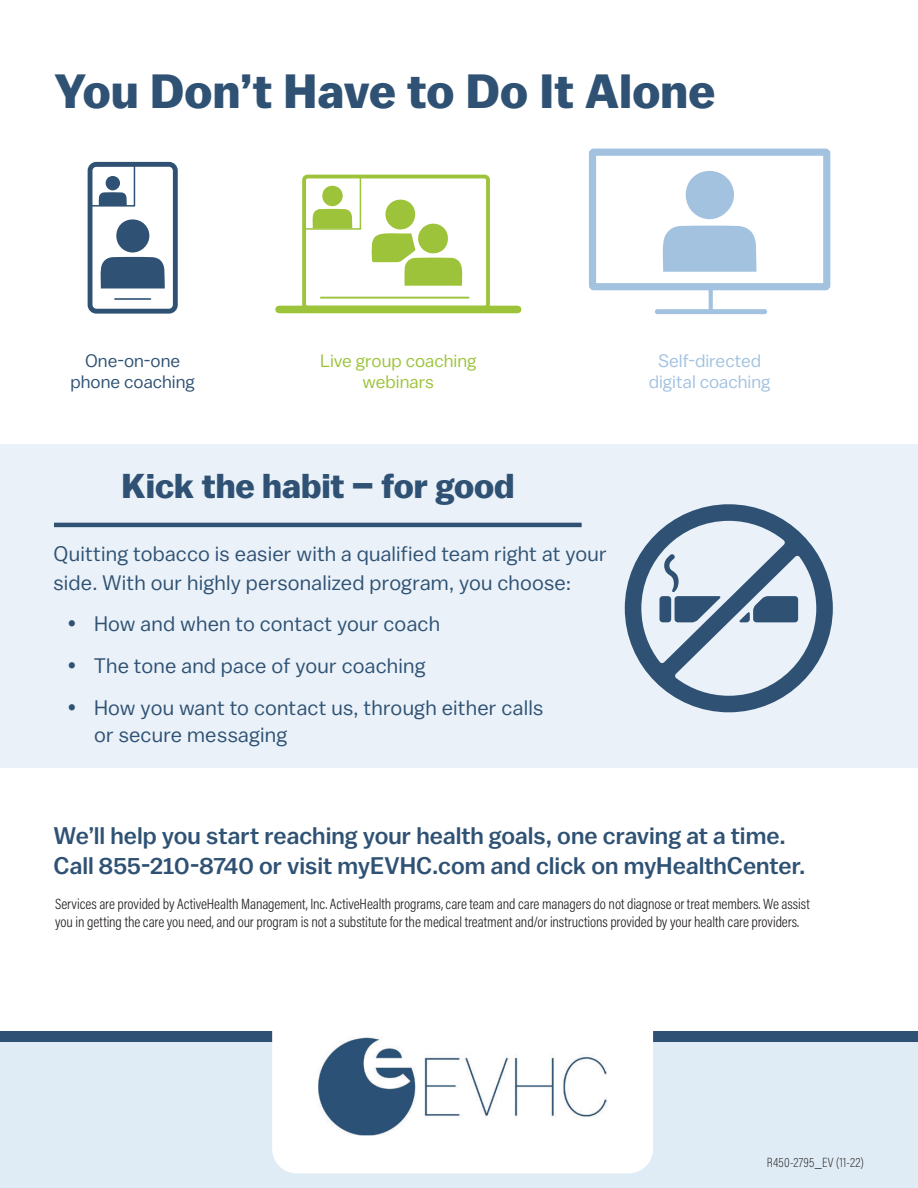
<style>
.page{position:relative;width:918px;height:1188px;background:#fff}
.page>*{position:absolute;margin:0;border:0;box-sizing:border-box;transform-origin:0 0}
.t1{font:700 48px "Balto";letter-spacing:.005em;color:#2f5274}
.Into_Paragraph{font:700 34.5px "Balto";color:#2f5274}
.t2{font:500 24px/30px "Balto";color:#2f5274}
.t3{font:21px/28.2px "Balto";letter-spacing:.01em;color:#2f5274}
.Into_Paragraph-2{font:18px/21.6px "Balto";color:#a2c2e0;text-align:center}
.Into_Paragraph-3{font:18px/21.6px "Balto";color:#9dc33b;text-align:center}
.Into_Paragraph-4{font:18px/21.6px "Balto";color:#2f5274;text-align:center}
.t4{font:300 15px/18px "Acumin Pro Cond";letter-spacing:-.005em;color:#231f20}
.t5{font:200 13.5px "Acumin Pro Cond";letter-spacing:.02em;color:#231f20}
</style>
<div class="page">
<div style="left:0;top:445px;width:918px;height:323px;background:#eaf1f8"></div>
<hr style="left:54px;top:523px;width:528px;height:4px;background:#2f5274">
<div style="left:589px;top:149px;width:241px;height:141px;border:7px solid #a2c2e0"></div>
<svg style="left:709px;top:287px;width:4px;height:26px"></svg>
<div style="left:655px;top:309px;width:112px;height:5px;background:#a2c2e0;border-radius:2px"></div>
<div style="left:685px;top:171px;width:49px;height:48px;background:#a2c2e0;border-radius:50%"></div>
<svg style="left:662px;top:225px;width:94px;height:47px;background:#a8c6e2"></svg>
<div style="left:88px;top:162px;width:90px;height:152px;border:5px solid #2f5274;border-radius:6px"></div>
<hr style="left:115px;top:298px;width:35px;height:2px;background:#2f5274">
<div style="left:116px;top:219px;width:33px;height:34px;background:#2f5274;border-radius:50%"></div>
<svg style="left:100px;top:257px;width:65px;height:32px;background:#3d5d7d"></svg>
<svg style="left:88px;top:164px;width:48px;height:43px"></svg>
<div style="left:302px;top:175px;width:188px;height:135px;border:4px solid #9dc33b;border-radius:3px"></div>
<div style="left:279px;top:306px;width:239px;height:7px;background:#9dc33b"></div>
<hr style="left:321px;top:297px;width:148px;height:2px;background:#9dc33b">
<div style="left:322px;top:186px;width:21px;height:20px;background:#9dc33b;border-radius:50%"></div>
<svg style="left:312px;top:209px;width:40px;height:18px"></svg>
<div style="left:304px;top:176px;width:57px;height:54px;border:2px solid #9dc33b"></div>
<svg style="left:371px;top:233px;width:92px;height:53px"></svg>
<div style="left:418px;top:224px;width:30px;height:29px;background:#9dc33b;border-radius:50%"></div>
<div style="left:385px;top:200px;width:30px;height:30px;background:#9dc33b;border-radius:50%"></div>
<div style="left:0;top:1036px;width:918px;height:152px;background:#dfecf5"></div>
<div style="left:0;top:1031px;width:918px;height:11px;background:#2f5274"></div>
<div style="left:272px;top:995px;width:381px;height:178px;background:#fff;border-radius:24px"></div>
<img style="left:318px;top:1037px;width:289px;height:99px">
<svg style="left:625px;top:504px;width:208px;height:208px"></svg>
<p class="t1" style="left:54px;top:62px;width:663px">You Don’t Have to Do It Alone</p>
<p class="Into_Paragraph-4" style="left:70px;top:349px;width:126px">One-on-one phone coaching</p>
<p class="Into_Paragraph-3" style="left:320px;top:349px;width:158px">Live group coaching webinars</p>
<p class="Into_Paragraph-2" style="left:649px;top:349px;width:123px">Self-directed digital coaching</p>
<p class="Into_Paragraph" style="left:122px;top:465px;width:394px">Kick the habit – for good</p>
<p class="t3" style="left:54px;top:539px;width:555px">Quitting tobacco is easier with a qualified team right at your side. With our highly personalized program, you choose:</p>
<p class="t3" style="left:94px;top:609px;width:348px">How and when to contact your coach</p>
<p class="t3" style="left:94px;top:651px;width:333px">The tone and pace of your coaching</p>
<p class="t3" style="left:94px;top:693px;width:451px;line-height:27.6px">How you want to contact us, through either calls or secure messaging</p>
<p class="t2" style="left:54px;top:820px;width:753px">We’ll help you start reaching your health goals, one craving at a time.<br>Call 855-210-8740 or visit myEVHC.com and click on myHealthCenter.</p>
<p class="t4" style="left:55px;top:895px;width:756px">Services are provided by ActiveHealth Management, Inc. ActiveHealth programs, care team and care managers do not diagnose or treat members. We assist you in getting the care you need, and our program is not a substitute for the medical treatment and/or instructions provided by your health care providers.</p>
<p class="t5" style="left:767px;top:1154px;width:99px">R450-2795_EV (11-22)</p>
</div>
